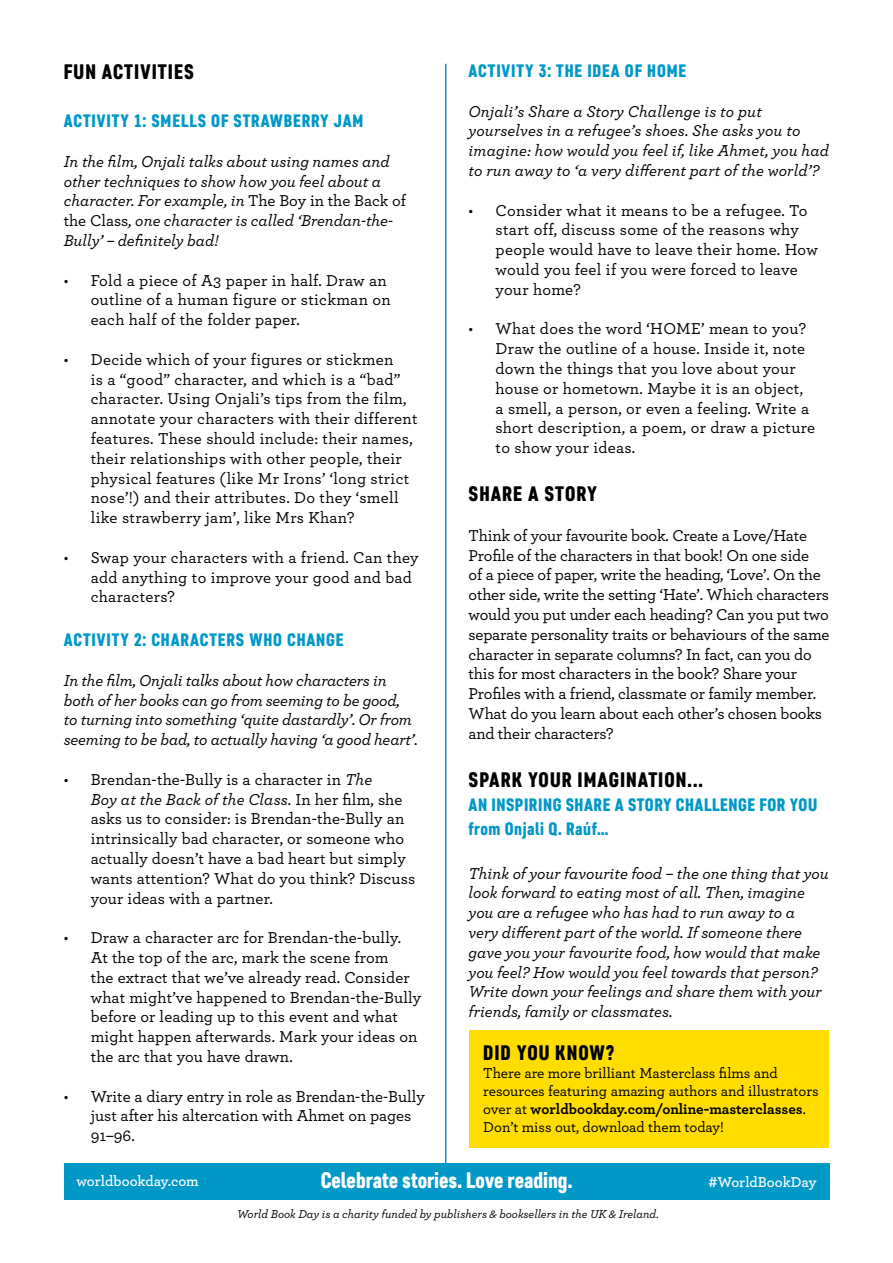
<style>
.page{position:relative;width:893px;height:1263px;background:#fff}
.page>*{position:absolute;margin:0;border:0;box-sizing:border-box;transform-origin:0 0}
.t1{font:22.5px "Core Paint";color:#fff}
.t2{font:21px "Core Paint";letter-spacing:.05em;color:#000}
.t3{font:18px "Core Paint";letter-spacing:.05em;color:#0098c7}
.t4{font:18px/24px "Core Paint";letter-spacing:.03em;color:#0098c7}
.t5{font:500 16.5px/19.8px "Archer";letter-spacing:.01em;color:#000}
.t6{font:italic 500 16.5px/19.8px "Archer";color:#000}
.t7{font:500 16.5px/19.8px "Archer";letter-spacing:-.01em;color:#000}
.t8{font:500 15px/18px "Archer";color:#000}
.t9{font:600 15px "Archer";color:#fff}
.t10{font:italic 500 12px "Archer";color:#000}
.s1{font-style:normal}
.s2{font-style:italic}
.s3{font-weight:700}
</style>
<div class="page">
<div style="left:469px;top:1030px;width:360px;height:118px;background:#fd0"></div>
<hr style="left:445px;top:64px;width:1px;height:1107px;background:#0098c7">
<div style="left:64px;top:1163px;width:765px;height:37px;background:#0098c7"></div>
<p class="t2" style="left:64px;top:59px;width:132px">FUN ACTIVITIES</p>
<p class="t3" style="left:64px;top:110px;width:301px">ACTIVITY 1: SMELLS OF STRAWBERRY JAM</p>
<p class="t6" style="left:64px;top:150px;width:344px">In the film, Onjali talks about using names and other techniques to show how you feel about a character. For example, in <span class="s1">The Boy in the Back of the Class</span>, one character is called ‘Brendan-the-Bully’ – definitely bad!</p>
<p class="t5" style="left:91px;top:269px;width:301px;text-indent:-27px">• Fold a piece of A3 paper in half. Draw an outline of a human figure or stickman on each half of the folder paper.</p>
<p class="t5" style="left:91px;top:348px;width:328px;text-indent:-27px">• Decide which of your figures or stickmen<br>is a “good” character, and which is a “bad” character. Using Onjali’s tips from the film, annotate your characters with their different features. These should include: their names, their relationships with other people, their physical features (like Mr Irons’ ‘long strict nose’!) and their attributes. Do they ‘smell like strawberry jam’, like Mrs Khan?</p>
<p class="t5" style="left:91px;top:546px;width:329px;text-indent:-27px">• Swap your characters with a friend. Can they add anything to improve your good and bad characters?</p>
<p class="t3" style="left:64px;top:629px;width:281px">ACTIVITY 2: CHARACTERS WHO CHANGE</p>
<p class="t6" style="left:64px;top:669px;width:356px">In the film, Onjali talks about how characters in both of her books can go from seeming to be good, to turning into something ‘quite dastardly’. Or from seeming to be bad, to actually having ‘a good heart’.</p>
<p class="t5" style="left:91px;top:768px;width:326px;text-indent:-27px">• Brendan-the-Bully is a character in <span class="s2">The<br>Boy at the Back of the Class</span>. In her film, she asks us to consider: is Brendan-the-Bully an intrinsically bad character, or someone who actually doesn’t have a bad heart but simply wants attention? What do you think? Discuss your ideas with a partner.</p>
<p class="t5" style="left:91px;top:927px;width:332px;text-indent:-27px">• Draw a character arc for Brendan-the-bully.<br>At the top of the arc, mark the scene from<br>the extract that we’ve already read. Consider what might’ve happened to Brendan-the-Bully before or leading up to this event and what might happen afterwards. Mark your ideas on the arc that you have drawn.</p>
<p class="t5" style="left:91px;top:1085px;width:335px;text-indent:-27px">• Write a diary entry in role as Brendan-the-Bully just after his altercation with Ahmet on pages<br>91–96.</p>
<p class="t3" style="left:469px;top:60px;width:219px">ACTIVITY 3: THE IDEA OF HOME</p>
<p class="t6" style="left:469px;top:100px;width:362px">Onjali’s Share a Story Challenge is to put yourselves in a refugee’s shoes. She asks you to imagine: how would you feel if, like Ahmet, you had to run away to ‘a very different part of the world’?</p>
<p class="t5" style="left:496px;top:199px;width:324px;text-indent:-27px">• Consider what it means to be a refugee. To start off, discuss some of the reasons why people would have to leave their home. How would you feel if you were forced to leave your home?</p>
<p class="t5" style="left:496px;top:318px;width:321px;text-indent:-27px">• What does the word ‘HOME’ mean to you?<br>Draw the outline of a house. Inside it, note down the things that you love about your house or hometown. Maybe it is an object, a smell, a person, or even a feeling. Write a short description, a poem, or draw a picture to show your ideas.</p>
<p class="t2" style="left:469px;top:481px;width:130px">SHARE A STORY</p>
<p class="t7" style="left:469px;top:524px;width:362px">Think of your favourite book. Create a Love/Hate Profile of the characters in that book! On one side<br>of a piece of paper, write the heading, ‘Love’. On the other side, write the setting ‘Hate’. Which characters would you put under each heading? Can you put two separate personality traits or behaviours of the same character in separate columns? In fact, can you do this for most characters in the book? Share your Profiles with a friend, classmate or family member.<br>What do you learn about each other’s chosen books and their characters?</p>
<p class="t2" style="left:469px;top:767px;width:236px">SPARK YOUR IMAGINATION...</p>
<p class="t4" style="left:469px;top:792px;width:350px">AN INSPIRING SHARE A STORY CHALLENGE FOR YOU from Onjali Q. Raúf…</p>
<p class="t6" style="left:469px;top:862px;width:362px">Think of your favourite food – the one thing that you look forward to eating most of all. Then, imagine you are a refugee who has had to run away to a very different part of the world. If someone there gave you your favourite food, how would that make you feel? How would you feel towards that person?<br>Write down your feelings and share them with your friends, family or classmates.</p>
<p class="t2" style="left:483px;top:1040px;width:133px">DID YOU KNOW?</p>
<p class="t8" style="left:483px;top:1063px;width:337px">There are more brilliant Masterclass films and resources featuring amazing authors and illustrators over at <span class="s3">worldbookday.com/online-masterclasses</span>.<br>Don’t miss out, download them today!</p>
<p class="t9" style="left:76px;top:1170px;width:124px">worldbookday.com</p>
<h1 class="t1" style="left:321px;top:1166px;width:253px">Celebrate stories. Love reading.</h1>
<p class="t9" style="left:708px;top:1171px;width:110px">#WorldBookDay</p>
<p class="t10" style="left:237px;top:1205px;width:423px">World Book Day is a charity funded by publishers &amp; booksellers in the UK &amp; Ireland.</p>
</div>
